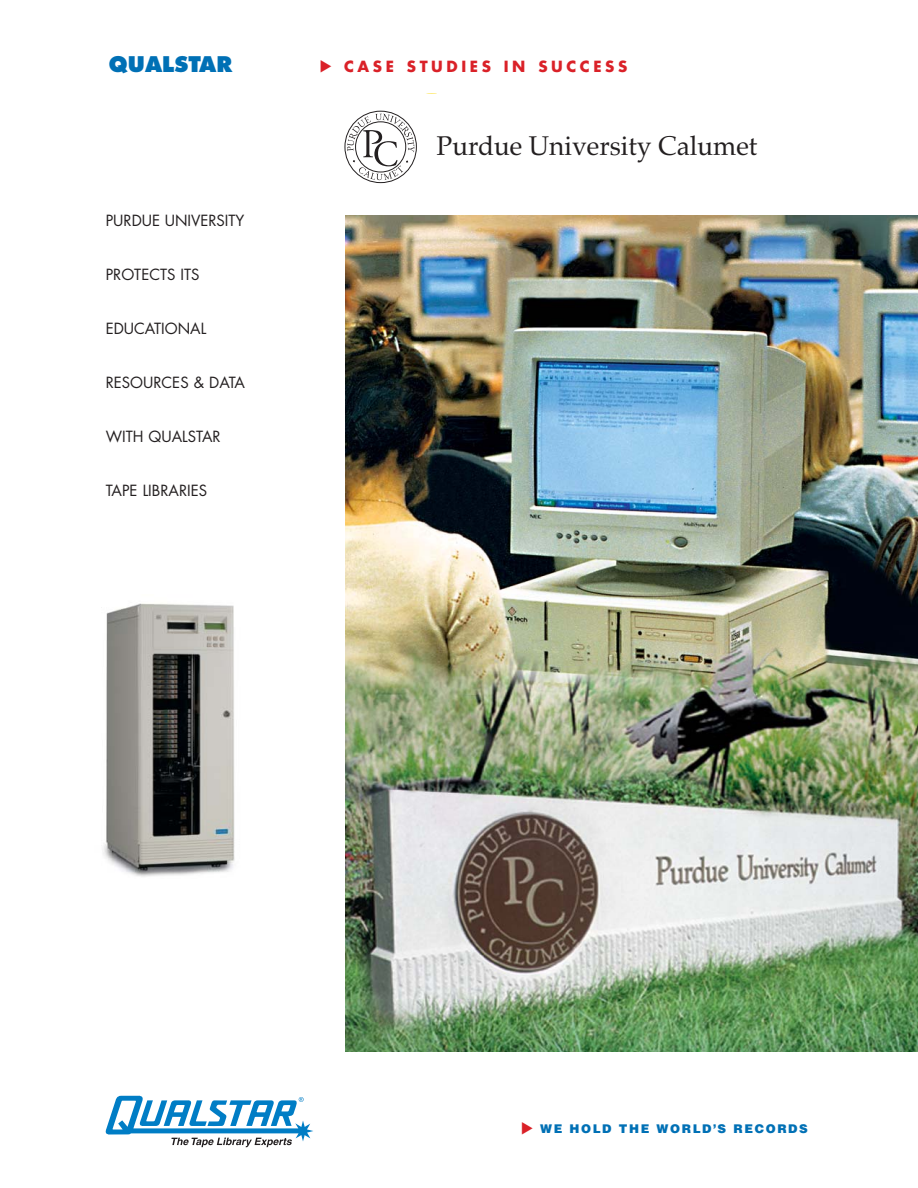
<style>
.page{position:relative;width:918px;height:1188px;background:#fff}
.page>*{position:absolute;margin:0;border:0;box-sizing:border-box;transform-origin:0 0}
.t1{font:27px "Palatino";color:#231f20}
.t2{font:800 21px "Futura";color:#0070b5}
.t3{font:15px "Futura";color:#231f20}
.t4{font:700 15px "Futura";letter-spacing:.24em;color:#da2128}
.t5{font:900 12px "Helvetica";letter-spacing:.135em;color:#0070b5}
</style>
<div class="page">
<svg style="left:105px;top:1095px;width:208px;height:52px"></svg>
<img style="left:345px;top:216px;width:573px;height:836px">
<img style="left:103px;top:603px;width:132px;height:274px">
<div style="left:345px;top:111px;width:72px;height:72px;border:1px solid #231f20;border-radius:50%"></div>
<svg style="left:347px;top:114px;width:68px;height:66px"></svg>
<h2 class="t2" style="left:109px;top:55px;width:125px">QUALSTAR</h2>
<p class="t3" style="left:106px;top:214px;width:140px">PURDUE UNIVERSITY</p>
<p class="t3" style="left:106px;top:268px;width:95px">PROTECTS ITS</p>
<p class="t3" style="left:106px;top:322px;width:102px">EDUCATIONAL</p>
<p class="t3" style="left:106px;top:376px;width:141px">RESOURCES &amp; DATA</p>
<p class="t3" style="left:106px;top:430px;width:116px">WITH QUALSTAR</p>
<p class="t3" style="left:106px;top:484px;width:103px">TAPE LIBRARIES</p>
<p class="t4" style="left:344px;top:59px;width:285px">CASE STUDIES IN SUCCESS</p>
<h1 class="t1" style="left:437px;top:135px;width:322px">Purdue University Calumet</h1>
<p class="t5" style="left:540px;top:1124px;width:269px">WE HOLD THE WORLD’S RECORDS</p>
</div>
